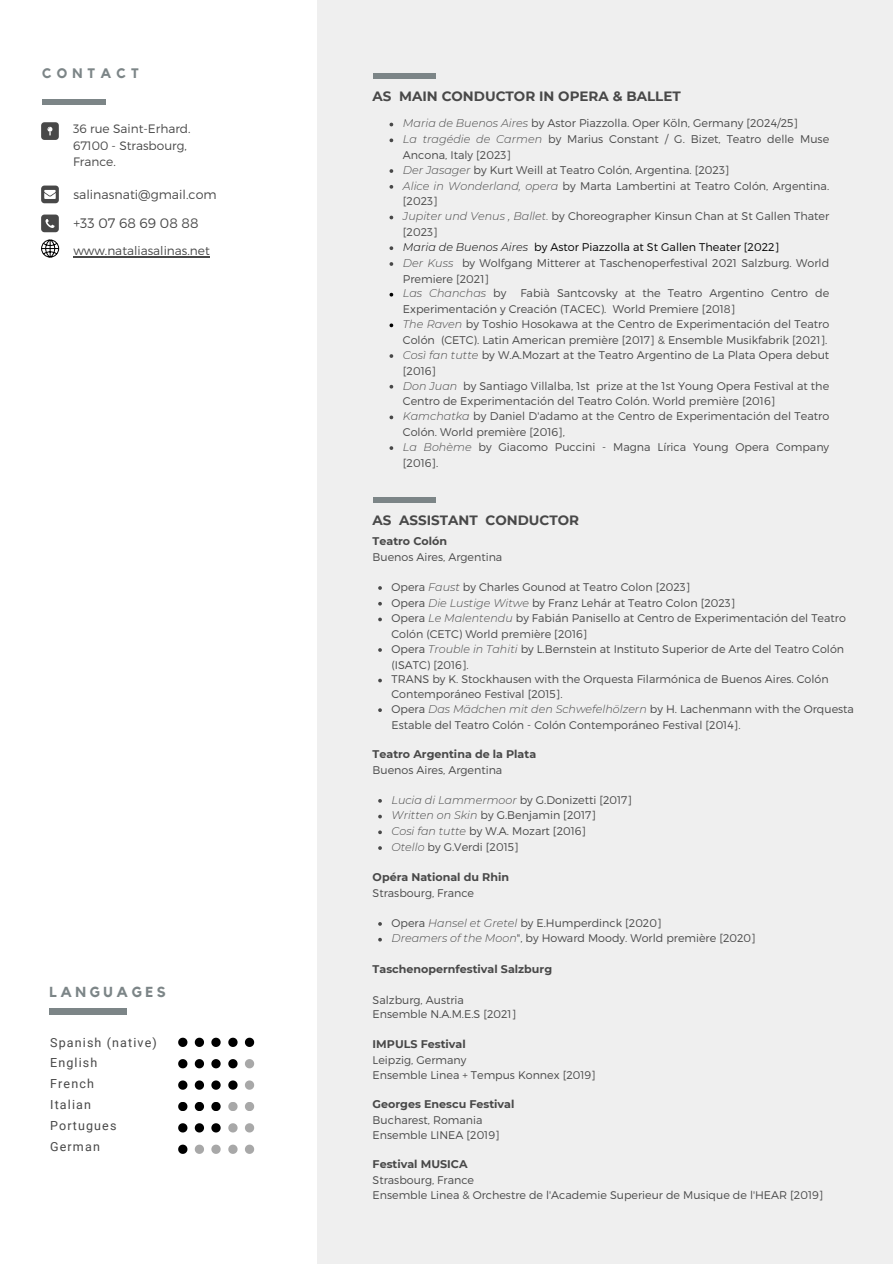
<style>
.page{position:relative;width:893px;height:1264px;background:#fff}
.page>*{position:absolute;margin:0;border:0;box-sizing:border-box;transform-origin:0 0}
.t1{font:700 14.55px "Kollektif";letter-spacing:.25em;color:#7c8587}
.t2{font:300 13.65px "Montserrat";color:#484848}
.t3{font:700 13.65px "Kollektif";letter-spacing:.37em;color:#7c8587}
.t4{font:700 13.5px "Montserrat";color:#484848}
.t5{font:300 12.6px "Montserrat";color:#484848}
.t6{font:12.45px/20.9px "Roboto";letter-spacing:.09em;color:#484848}
.t7{font:300 12.15px/16.4px "Montserrat";color:#484848}
.t8{font:300 11.1px/15.8px "Montserrat";color:#484848}
.t9{font:700 11.1px "Montserrat";color:#484848}
.t10{font:300 11.1px "Montserrat";color:#000}
.t11{font:italic 300 11.1px "Montserrat";color:#000}
.t12{font:italic 300 11.1px "Montserrat";color:#484848}
.s1{font-style:italic}
</style>
<div class="page">
<div style="left:318px;top:0;width:574px;height:1263px;background:#efefef"></div>
<svg style="left:389px;top:123px;width:4px;height:3px"></svg>
<svg style="left:389px;top:138px;width:4px;height:4px"></svg>
<svg style="left:389px;top:169px;width:4px;height:4px"></svg>
<svg style="left:389px;top:185px;width:4px;height:4px"></svg>
<svg style="left:389px;top:216px;width:4px;height:3px"></svg>
<svg style="left:389px;top:246px;width:4px;height:4px"></svg>
<svg style="left:389px;top:262px;width:4px;height:4px"></svg>
<svg style="left:389px;top:293px;width:4px;height:3px"></svg>
<svg style="left:389px;top:323px;width:4px;height:4px"></svg>
<svg style="left:389px;top:354px;width:4px;height:4px"></svg>
<svg style="left:389px;top:385px;width:4px;height:3px"></svg>
<svg style="left:389px;top:415px;width:4px;height:4px"></svg>
<svg style="left:389px;top:446px;width:4px;height:4px"></svg>
<div style="left:50px;top:1007px;width:77px;height:7px;background:#7c8587"></div>
<svg style="left:178px;top:1037px;width:9px;height:9px"></svg>
<svg style="left:195px;top:1037px;width:9px;height:9px"></svg>
<svg style="left:211px;top:1037px;width:10px;height:9px"></svg>
<svg style="left:228px;top:1037px;width:9px;height:9px"></svg>
<svg style="left:245px;top:1037px;width:9px;height:9px"></svg>
<svg style="left:178px;top:1059px;width:9px;height:9px"></svg>
<svg style="left:195px;top:1059px;width:9px;height:9px"></svg>
<svg style="left:211px;top:1059px;width:10px;height:9px"></svg>
<svg style="left:228px;top:1059px;width:9px;height:9px"></svg>
<svg style="left:245px;top:1059px;width:9px;height:9px"></svg>
<svg style="left:178px;top:1080px;width:9px;height:9px"></svg>
<svg style="left:195px;top:1080px;width:9px;height:9px"></svg>
<svg style="left:211px;top:1080px;width:10px;height:9px"></svg>
<svg style="left:228px;top:1080px;width:9px;height:9px"></svg>
<svg style="left:245px;top:1080px;width:9px;height:9px"></svg>
<svg style="left:178px;top:1102px;width:9px;height:8px"></svg>
<svg style="left:195px;top:1102px;width:9px;height:8px"></svg>
<svg style="left:211px;top:1102px;width:10px;height:8px"></svg>
<svg style="left:228px;top:1102px;width:9px;height:8px"></svg>
<svg style="left:245px;top:1102px;width:9px;height:8px"></svg>
<svg style="left:178px;top:1144px;width:9px;height:9px"></svg>
<svg style="left:195px;top:1144px;width:9px;height:9px"></svg>
<svg style="left:211px;top:1144px;width:10px;height:9px"></svg>
<svg style="left:228px;top:1144px;width:9px;height:9px"></svg>
<svg style="left:245px;top:1144px;width:9px;height:9px"></svg>
<svg style="left:378px;top:586px;width:4px;height:4px"></svg>
<svg style="left:378px;top:602px;width:4px;height:3px"></svg>
<svg style="left:378px;top:617px;width:4px;height:4px"></svg>
<svg style="left:378px;top:648px;width:4px;height:4px"></svg>
<svg style="left:378px;top:678px;width:4px;height:4px"></svg>
<svg style="left:378px;top:708px;width:4px;height:4px"></svg>
<svg style="left:378px;top:799px;width:4px;height:3px"></svg>
<svg style="left:378px;top:814px;width:4px;height:4px"></svg>
<svg style="left:378px;top:830px;width:4px;height:4px"></svg>
<svg style="left:378px;top:846px;width:4px;height:3px"></svg>
<svg style="left:378px;top:922px;width:4px;height:3px"></svg>
<svg style="left:378px;top:937px;width:4px;height:4px"></svg>
<svg style="left:178px;top:1123px;width:9px;height:9px"></svg>
<svg style="left:195px;top:1123px;width:9px;height:9px"></svg>
<svg style="left:211px;top:1123px;width:10px;height:9px"></svg>
<svg style="left:228px;top:1123px;width:9px;height:9px"></svg>
<svg style="left:245px;top:1123px;width:9px;height:9px"></svg>
<div style="left:372px;top:497px;width:63px;height:5px;background:#7c8587"></div>
<div style="left:372px;top:74px;width:63px;height:5px;background:#7c8587"></div>
<hr style="left:73px;top:256px;width:137px;height:1px;background:#484848">
<div style="left:42px;top:99px;width:63px;height:6px;background:#7c8587"></div>
<svg style="left:41px;top:122px;width:18px;height:18px"></svg>
<svg style="left:41px;top:185px;width:18px;height:18px"></svg>
<svg style="left:41px;top:214px;width:18px;height:18px"></svg>
<svg style="left:41px;top:239px;width:18px;height:18px"></svg>
<p class="t3" style="left:42px;top:67px;width:98px">CONTACT</p>
<p class="t7" style="left:73px;top:120px;width:119px">36 rue Saint-Erhard.<br>67100 - Strasbourg,<br>France.</p>
<h5 class="t5" style="left:73px;top:186px;width:145px">salinasnati@gmail.com</h5>
<p class="t2" style="left:73px;top:215px;width:127px">+33 07 68 69 08 88</p>
<p class="t7" style="left:73px;top:242px;width:138px">www.nataliasalinas.net</p>
<h3 class="t1" style="left:50px;top:984px;width:118px">LANGUAGES</h3>
<p class="t6" style="left:50px;top:1031px;width:108px">Spanish (native)<br>English<br>French<br>Italian<br>Portugues<br>German</p>
<h3 class="t4" style="left:372px;top:88px;width:309px">AS MAIN CONDUCTOR IN OPERA &amp; BALLET</h3>
<p class="t8" style="left:403px;top:115px;width:396px"><span class="s1">Maria de Buenos Aires</span> by Astor Piazzolla. Oper Köln, Germany [2024/25]</p>
<p class="t8" style="left:403px;top:131px;width:428px"><span class="s1">La tragédie de Carmen</span> by Marius Constant / G. Bizet, Teatro delle Muse<br>Ancona, Italy [2023]</p>
<p class="t8" style="left:403px;top:161px;width:328px"><span class="s1">Der Jasager</span> by Kurt Weill at Teatro Colón, Argentina. [2023]</p>
<h2 class="t8" style="left:403px;top:177px;width:428px"><span class="s1">Alice in Wonderland, opera</span> by Marta Lambertini at Teatro Colón, Argentina. [2023]</h2>
<p class="t8" style="left:403px;top:208px;width:428px"><span class="s1">Jupiter und Venus , Ballet.</span> by Choreographer Kinsun Chan at St Gallen Thater [2023]</p>
<h4 class="t11" style="left:403px;top:240px;width:127px">Maria de Buenos Aires</h4>
<p class="t10" style="left:534px;top:240px;width:246px">by Astor Piazzolla at St Gallen Theater [2022]</p>
<p class="t12" style="left:403px;top:256px;width:52px">Der Kuss</p>
<h1 class="t8" style="left:403px;top:255px;width:428px;line-height:15.3px;text-indent:59px">by Wolfgang Mitterer at Taschenoperfestival 2021 Salzburg. World<br>Premiere [2021]<br><span class="s1">Las Chanchas</span></h1>
<h4 class="t8" style="left:403px;top:285px;width:428px;line-height:15.3px;text-indent:117px">Fabià Santcovsky at the Teatro Argentino Centro de<br>Experimentación y Creación (TACEC). World Premiere [2018]<br><span class="s1">The Raven</span> by Toshio Hosokawa at the Centro de Experimentación del Teatro</h4>
<p class="t8" style="left:403px;top:332px;width:428px;line-height:14.9px">Colón (CETC). Latin American première [2017] &amp; Ensemble Musikfabrik [2021].<br><span class="s1">Così fan tutte</span> by W.A.Mozart at the Teatro Argentino de La Plata Opera debut</p>
<p class="t8" style="left:403px;top:362px;width:35px">[2016]</p>
<p class="t8" style="left:403px;top:377px;width:428px;line-height:15.3px"><span class="s1">Don Juan</span> by Santiago Villalba, 1st prize at the 1st Young Opera Festival at the<br>Centro de Experimentación del Teatro Colón. World première [2016]<br><span class="s1">Kamchatka</span> by Daniel D'adamo at the Centro de Experimentación del Teatro</p>
<p class="t8" style="left:403px;top:424px;width:164px;line-height:14.9px">Colón. World première [2016],<br><span class="s1">La Bohème</span></p>
<h4 class="t8" style="left:493px;top:285px;width:15px">by</h4>
<p class="t8" style="left:478px;top:438px;width:352px">by Giacomo Puccini - Magna Lírica Young Opera Company</p>
<p class="t8" style="left:403px;top:454px;width:37px">[2016].</p>
<p class="t4" style="left:372px;top:512px;width:208px">AS ASSISTANT CONDUCTOR</p>
<p class="t9" style="left:372px;top:534px;width:76px">Teatro Colón</p>
<p class="t8" style="left:372px;top:549px;width:131px">Buenos Aires, Argentina</p>
<p class="t8" style="left:391px;top:578px;width:300px">Opera <span class="s1">Faust</span> by Charles Gounod at Teatro Colon [2023]</p>
<p class="t8" style="left:391px;top:594px;width:345px">Opera <span class="s1">Die Lustige Witwe</span> by Franz Lehár at Teatro Colon [2023]</p>
<p class="t8" style="left:391px;top:610px;width:456px">Opera <span class="s1">Le Malentendu</span> by Fabián Panisello at Centro de Experimentación del Teatro<br>Colón (CETC) World première [2016]</p>
<p class="t8" style="left:391px;top:640px;width:454px">Opera <span class="s1">Trouble in Tahiti</span> by L.Bernstein at Instituto Superior de Arte del Teatro Colón (ISATC) [2016].</p>
<p class="t8" style="left:391px;top:671px;width:438px;line-height:14.9px">TRANS by K. Stockhausen with the Orquesta Filarmónica de Buenos Aires. Colón<br>Contemporáneo Festival [2015].</p>
<p class="t8" style="left:391px;top:700px;width:464px">Opera <span class="s1">Das Mädchen mit den Schwefelhölzern</span> by H. Lachenmann with the Orquesta<br>Estable del Teatro Colón - Colón Contemporáneo Festival [2014].</p>
<p class="t9" style="left:372px;top:747px;width:165px">Teatro Argentina de la Plata</p>
<p class="t8" style="left:372px;top:761px;width:131px">Buenos Aires, Argentina</p>
<p class="t8" style="left:391px;top:791px;width:242px"><span class="s1">Lucia di Lammermoor</span> by G.Donizetti [2017]</p>
<p class="t8" style="left:391px;top:807px;width:206px"><span class="s1">Written on Skin</span> by G.Benjamin [2017]</p>
<h3 class="t8" style="left:391px;top:822px;width:196px"><span class="s1">Cosi fan tutte</span> by W.A. Mozart [2016]</h3>
<p class="t8" style="left:391px;top:838px;width:129px"><span class="s1">Otello</span> by G.Verdi [2015]</p>
<p class="t9" style="left:372px;top:870px;width:138px">Opéra National du Rhin</p>
<p class="t8" style="left:372px;top:884px;width:103px">Strasbourg, France</p>
<p class="t8" style="left:391px;top:914px;width:271px">Opera <span class="s1">Hansel et Gretel</span> by E.Humperdinck [2020]</p>
<p class="t8" style="left:391px;top:930px;width:366px"><span class="s1">Dreamers of the Moon</span>", by Howard Moody. World première [2020]</p>
<p class="t9" style="left:372px;top:962px;width:181px">Taschenopernfestival Salzburg</p>
<p class="t8" style="left:372px;top:991px;width:93px">Salzburg, Austria</p>
<p class="t8" style="left:372px;top:1005px;width:145px">Ensemble N.A.M.E.S [2021]</p>
<p class="t9" style="left:372px;top:1037px;width:95px">IMPULS Festival</p>
<p class="t8" style="left:372px;top:1051px;width:95px">Leipzig, Germany</p>
<p class="t8" style="left:372px;top:1066px;width:225px">Ensemble Linea + Tempus Konnex [2019]</p>
<p class="t9" style="left:372px;top:1097px;width:143px">Georges Enescu Festival</p>
<p class="t8" style="left:372px;top:1111px;width:111px">Bucharest, Romania</p>
<p class="t8" style="left:372px;top:1126px;width:128px">Ensemble LINEA [2019]</p>
<p class="t9" style="left:372px;top:1157px;width:96px">Festival MUSICA</p>
<p class="t8" style="left:372px;top:1171px;width:103px">Strasbourg, France</p>
<p class="t8" style="left:372px;top:1186px;width:452px">Ensemble Linea &amp; Orchestre de l'Academie Superieur de Musique de l'HEAR [2019]</p>
</div>
